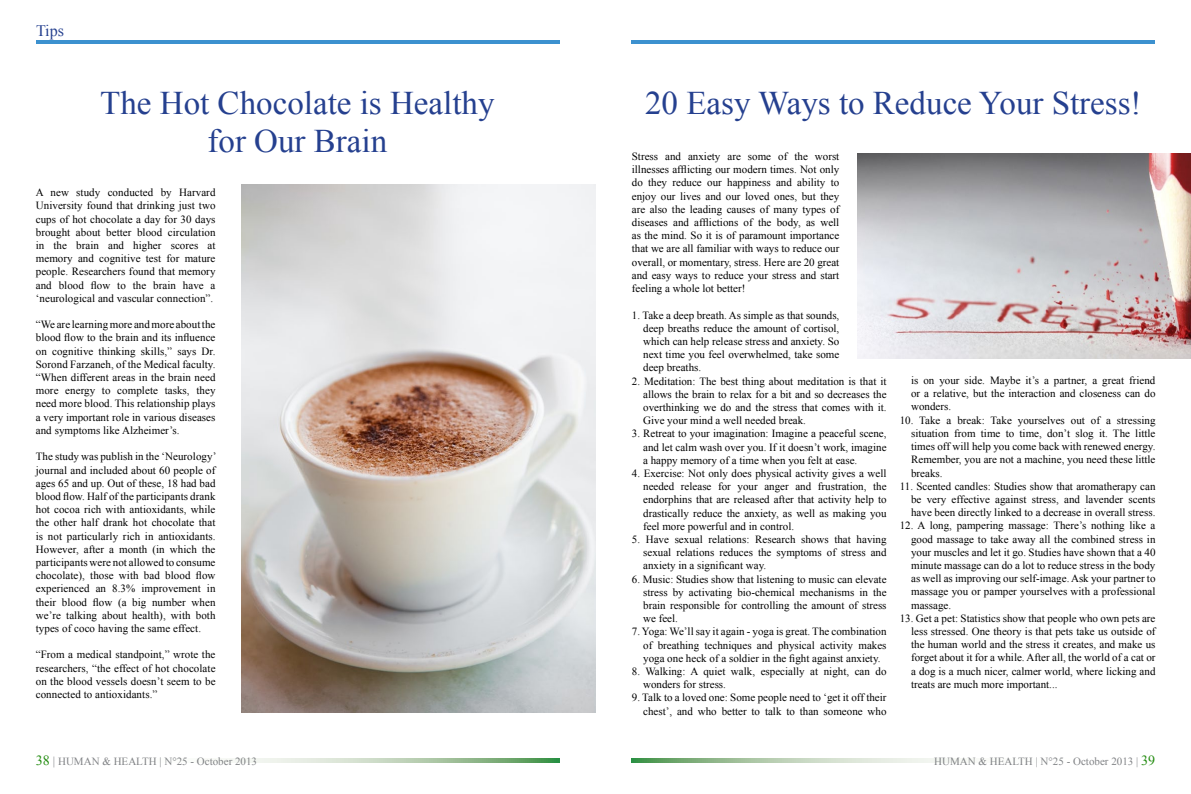
<style>
.page{position:relative;width:1191px;height:794px;background:#fff}
.page>*{position:absolute;margin:0;border:0;box-sizing:border-box;transform-origin:0 0}
.t1{font:33px/38px "Times New Roman";color:#25408f;text-align:center}
.t2{font:16px "Times New Roman";color:#25408f}
.t3{font:11px/13.2px "Times New Roman";color:#000;text-align:justify}
.t4{font:11px "Times New Roman";color:#808285}
.s1{font-size:14px;color:#228b0f}
.s2{font-size:12px}
</style>
<div class="page">
<svg style="left:229px;top:758px;width:330px;height:5px;background:#b4cfb1"></svg>
<svg style="left:631px;top:758px;width:328px;height:5px;background:#b5cfb2"></svg>
<hr style="left:36px;top:41px;width:523px;height:3px;background:#3c91cf">
<hr style="left:631px;top:41px;width:524px;height:3px;background:#3c91cf">
<img style="left:241px;top:184px;width:354px;height:528px">
<img style="left:857px;top:154px;width:334px;height:205px">
<h2 class="t2" style="left:36px;top:20px;width:29px">Tips</h2>
<h1 class="t1" style="left:100px;top:84px;width:396px">The Hot Chocolate is Healthy for Our Brain</h1>
<h1 class="t1" style="left:645px;top:84px;width:498px">20 Easy Ways to Reduce Your Stress!</h1>
<p class="t3" style="left:36px;top:186px;width:181px">A new study conducted by Harvard University found that drinking just two cups of hot chocolate a day for 30 days brought about better blood circulation in the brain and higher scores at memory and cognitive test for mature people. Researchers found that memory and blood flow to the brain have a ‘neurological and vascular connection”.</p>
<p class="t3" style="left:36px;top:318px;width:181px">“We are learning more and more about the blood flow to the brain and its influence on cognitive thinking skills,” says Dr.<br>Sorond Farzaneh, of the Medical faculty. “When different areas in the brain need more energy to complete tasks, they need more blood. This relationship plays a very important role in various diseases and symptoms like Alzheimer’s.</p>
<p class="t3" style="left:36px;top:450px;width:182px">The study was publish in the ‘Neurology’ journal and included about 60 people of ages 65 and up. Out of these, 18 had bad blood flow. Half of the participants drank hot cocoa rich with antioxidants, while the other half drank hot chocolate that is not particularly rich in antioxidants.<br>However, after a month (in which the participants were not allowed to consume chocolate), those with bad blood flow experienced an 8.3% improvement in their blood flow (a big number when we’re talking about health), with both types of coco having the same effect.</p>
<p class="t3" style="left:36px;top:648px;width:181px">“From a medical standpoint,” wrote the researchers, “the effect of hot chocolate on the blood vessels doesn’t seem to be connected to antioxidants.”</p>
<p class="t3" style="left:632px;top:150px;width:209px">Stress and anxiety are some of the worst illnesses afflicting our modern times. Not only do they reduce our happiness and ability to enjoy our lives and our loved ones, but they are also the leading causes of many types of diseases and afflictions of the body, as well as the mind. So it is of paramount importance that we are all familiar with ways to reduce our overall, or momentary, stress. Here are 20 great and easy ways to reduce your stress and start feeling a whole lot better!</p>
<p class="t3" style="left:643px;top:308px;width:198px;text-indent:-11px">1. Take a deep breath. As simple as that sounds, deep breaths reduce the amount of cortisol, which can help release stress and anxiety. So next time you feel overwhelmed, take some deep breaths.</p>
<p class="t3" style="left:643px;top:374px;width:245px;text-indent:-11px">2. Meditation: The best thing about meditation is that it allows the brain to relax for a bit and so decreases the overthinking we do and the stress that comes with it.<br>Give your mind a well needed break.</p>
<p class="t3" style="left:643px;top:427px;width:245px;text-indent:-11px">3. Retreat to your imagination: Imagine a peaceful scene, and let calm wash over you. If it doesn’t work, imagine a happy memory of a time when you felt at ease.</p>
<p class="t3" style="left:643px;top:466px;width:245px;text-indent:-11px">4. Exercise: Not only does physical activity gives a well needed release for your anger and frustration, the endorphins that are released after that activity help to drastically reduce the anxiety, as well as making you feel more powerful and in control.</p>
<p class="t3" style="left:643px;top:532px;width:245px;text-indent:-11px">5. Have sexual relations: Research shows that having sexual relations reduces the symptoms of stress and anxiety in a significant way.</p>
<p class="t3" style="left:643px;top:572px;width:245px;text-indent:-11px">6. Music: Studies show that listening to music can elevate stress by activating bio-chemical mechanisms in the brain responsible for controlling the amount of stress we feel.</p>
<p class="t3" style="left:643px;top:625px;width:245px;text-indent:-11px">7. Yoga: We’ll say it again - yoga is great. The combination of breathing techniques and physical activity makes yoga one heck of a soldier in the fight against anxiety.</p>
<p class="t3" style="left:643px;top:664px;width:245px;text-indent:-11px">8. Walking: A quiet walk, especially at night, can do wonders for stress.</p>
<p class="t3" style="left:632px;top:691px;width:256px;text-align:right">9. Talk to a loved one: Some people need to ‘get it off their chest’, and who better to talk to than someone who</p>
<p class="t3" style="left:911px;top:373px;width:246px">is on your side. Maybe it’s a partner, a great friend or a relative, but the interaction and closeness can do wonders.</p>
<p class="t3" style="left:911px;top:413px;width:246px;text-indent:-11px">10. Take a break: Take yourselves out of a stressing situation from time to time, don’t slog it. The little times off will help you come back with renewed energy.<br>Remember, you are not a machine, you need these little breaks.</p>
<p class="t3" style="left:911px;top:479px;width:246px;text-indent:-11px">11. Scented candles: Studies show that aromatherapy can be very effective against stress, and lavender scents have been directly linked to a decrease in overall stress.</p>
<p class="t3" style="left:911px;top:519px;width:246px;text-indent:-11px">12. A long, pampering massage: There’s nothing like a good massage to take away all the combined stress in your muscles and let it go. Studies have shown that a 40 minute massage can do a lot to reduce stress in the body as well as improving our self-image. Ask your partner to massage you or pamper yourselves with a professional massage.</p>
<p class="t3" style="left:911px;top:611px;width:246px;text-indent:-11px">13. Get a pet: Statistics show that people who own pets are less stressed. One theory is that pets take us outside of the human world and the stress it creates, and make us forget about it for a while. After all, the world of a cat or a dog is a much nicer, calmer world, where licking and treats are much more important...</p>
<p class="t4" style="left:36px;top:754px;width:223px"><span class="s1">38</span> <span class="s2">|</span> HUMAN &amp; HEALTH | N°25 - October 2013</p>
<p class="t4" style="left:934px;top:754px;width:222px">HUMAN &amp; HEALTH | N°25 - October 2013 | <span class="s1">39</span></p>
</div>
